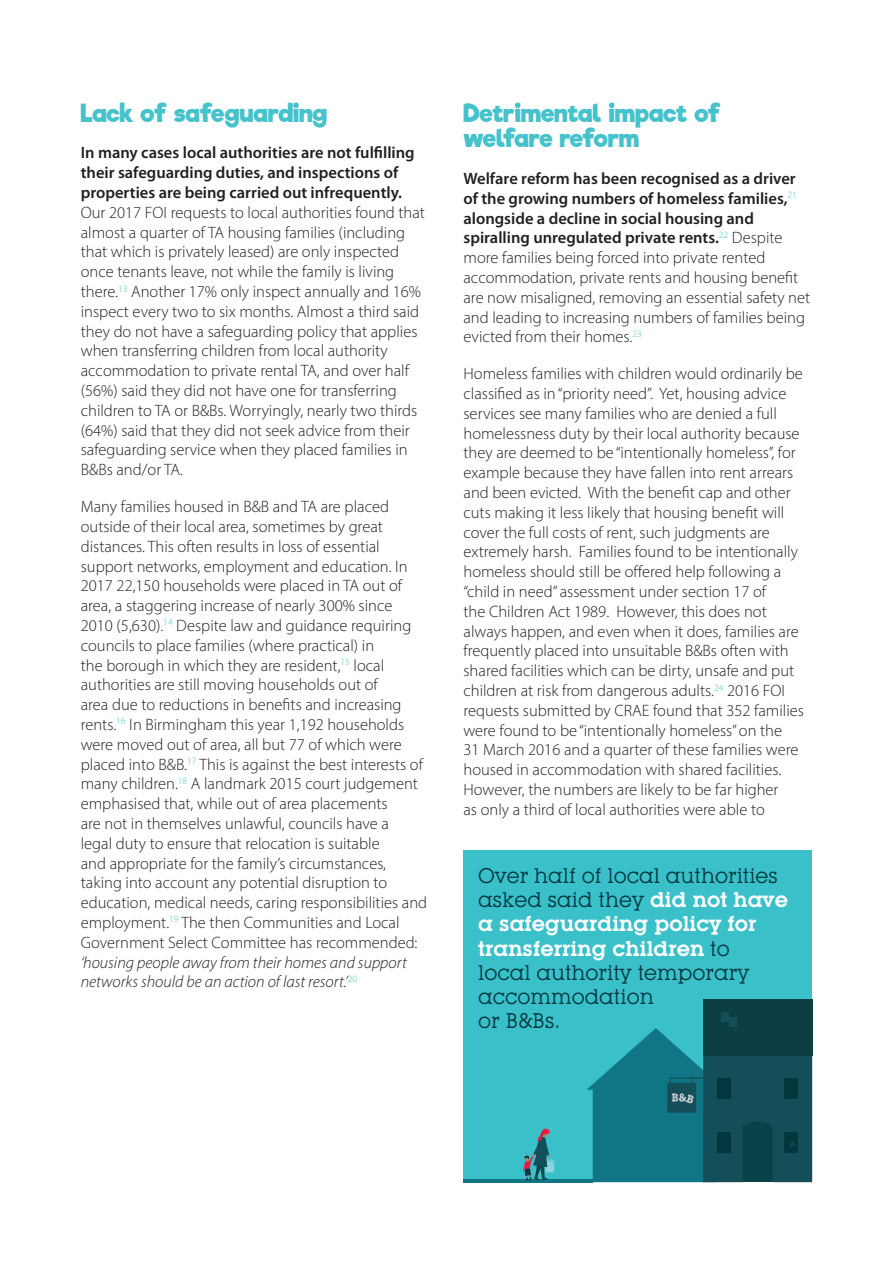
<style>
.page{position:relative;width:893px;height:1263px;background:#fff}
.page>*{position:absolute;margin:0;border:0;box-sizing:border-box;transform-origin:0 0}
.t1{font:700 24px/25.5px "Riffic Free";color:#45c2cb}
.t2{font:20.85px/24.2px "Lubalin Graph IT Cby BT";color:#02373d}
.t3{font:300 16.5px/19.8px "Myriad Pro";color:#231f20}
.t4{font:600 16.5px/19.8px "Myriad Pro";color:#231f20}
.t5{font:italic 300 16.5px/19.8px "Myriad Pro";color:#231f20}
.s1{font-weight:600}
.s2{font-weight:600;color:#fff}
</style>
<div class="page">
<div style="left:463px;top:851px;width:349px;height:331px;background:#3ac0c9"></div>
<div style="left:703px;top:999px;width:109px;height:56px;background:#0d3e44"></div>
<div style="left:721px;top:1012px;width:7px;height:10px;background:#144f59"></div>
<div style="left:730px;top:1017px;width:7px;height:9px;background:#144f59"></div>
<hr style="left:463px;top:1179px;width:130px;height:3px;background:#107584">
<svg style="left:523px;top:1128px;width:31px;height:53px"></svg>
<svg style="left:587px;top:1028px;width:225px;height:154px"></svg>
<h1 class="t1" style="left:81px;top:100px;width:248px">Lack of safeguarding</h1>
<p class="t4" style="left:81px;top:143px;width:335px">In many cases local authorities are not fulfilling their safeguarding duties, and inspections of properties are being carried out infrequently.</p>
<p class="t3" style="left:81px;top:202px;width:346px">Our 2017 FOI requests to local authorities found that almost a quarter of TA housing families (including that which is privately leased) are only inspected once tenants leave, not while the family is living there.<sup>13</sup> Another 17% only inspect annually and 16% inspect every two to six months. Almost a third said they do not have a safeguarding policy that applies when transferring children from local authority accommodation to private rental TA, and over half (56%) said they did not have one for transferring children to TA or B&amp;Bs. Worryingly, nearly two thirds (64%) said that they did not seek advice from their safeguarding service when they placed families in B&amp;Bs and/or TA.</p>
<p class="t3" style="left:81px;top:497px;width:348px">Many families housed in B&amp;B and TA are placed outside of their local area, sometimes by great distances. This often results in loss of essential support networks, employment and education. In 2017 22,150 households were placed in TA out of area, a staggering increase of nearly 300% since 2010 (5,630).<sup>14</sup> Despite law and guidance requiring councils to place families (where practical) in<br>the borough in which they are resident,<sup>15</sup> local authorities are still moving households out of<br>area due to reductions in benefits and increasing rents.<sup>16</sup> In Birmingham this year 1,192 households were moved out of area, all but 77 of which were placed into B&amp;B.<sup>17</sup> This is against the best interests of many children.<sup>18</sup> A landmark 2015 court judgement emphasised that, while out of area placements<br>are not in themselves unlawful, councils have a<br>legal duty to ensure that relocation is suitable<br>and appropriate for the family’s circumstances, taking into account any potential disruption to education, medical needs, caring responsibilities and employment.<sup>19</sup> The then Communities and Local Government Select Committee has recommended:</p>
<p class="t5" style="left:81px;top:952px;width:328px">‘housing people away from their homes and support networks should be an action of last resort.’<sup>20</sup></p>
<h1 class="t1" style="left:463px;top:100px;width:258px">Detrimental impact of welfare reform</h1>
<p class="t3" style="left:463px;top:168px;width:348px"><span class="s1">Welfare reform has been recognised as a driver of the growing numbers of homeless families,</span><sup>21 </sup><span class="s1">alongside a decline in social housing and spiralling unregulated private rents.</span><sup>22</sup> Despite more families being forced into private rented accommodation, private rents and housing benefit are now misaligned, removing an essential safety net and leading to increasing numbers of families being evicted from their homes.<sup>23</sup></p>
<p class="t3" style="left:463px;top:364px;width:342px">Homeless families with children would ordinarily be classified as in “priority need”. Yet, housing advice services see many families who are denied a full homelessness duty by their local authority because they are deemed to be “intentionally homeless”, for example because they have fallen into rent arrears and been evicted. With the benefit cap and other cuts making it less likely that housing benefit will cover the full costs of rent, such judgments are extremely harsh. Families found to be intentionally homeless should still be offered help following a “child in need” assessment under section 17 of<br>the Children Act 1989. However, this does not always happen, and even when it does, families are frequently placed into unsuitable B&amp;Bs often with shared facilities which can be dirty, unsafe and put children at risk from dangerous adults.<sup>24</sup> 2016 FOI requests submitted by CRAE found that 352 families were found to be “intentionally homeless” on the<br>31 March 2016 and a quarter of these families were housed in accommodation with shared facilities.<br>However, the numbers are likely to be far higher<br>as only a third of local authorities were able to</p>
<p class="t2" style="left:478px;top:863px;width:311px">Over half of local authorities asked said they <span class="s2">did not have a safeguarding policy for transferring children</span> to<br>local authority temporary accommodation<br>or B&amp;Bs.</p>
</div>
